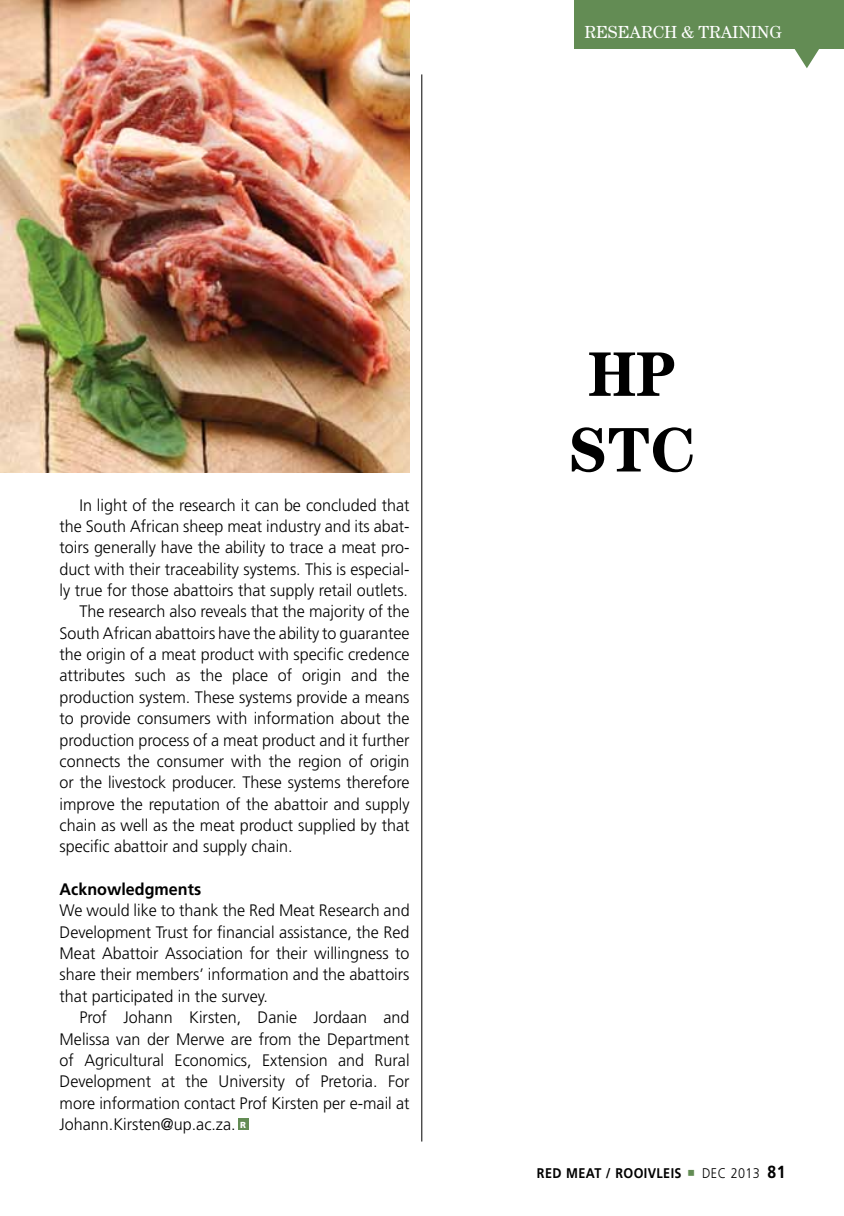
<style>
.page{position:relative;width:844px;height:1216px;background:#fff}
.page>*{position:absolute;margin:0;border:0;box-sizing:border-box;transform-origin:0 0}
.t1{font:700 63px/75.6px "Century";color:#000;text-align:center}
.t2{font:17.5px "Century";color:#fff}
.t3{font:300 16.62px/21.3px "Frutiger";color:#000;text-align:justify}
.t4{font:700 16.62px "Frutiger";color:#000}
.t5{font:700 14px "Frutiger";letter-spacing:.03em;color:#000;scale:.9 1}
.t6{font:300 14px "Frutiger";letter-spacing:.03em;color:#000;scale:.9 1}
.t7{font:900 8.75px "Frutiger";color:#fff}
.s1{font-weight:700;font-size:17.5px}
</style>
<div class="page">
<svg style="left:786px;top:48px;width:40px;height:20px"></svg>
<div style="left:574px;top:0;width:269px;height:48px;background:#638c54"></div>
<img style="left:0;top:0;width:409px;height:472px">
<div style="left:237px;top:1118px;width:11px;height:11px;background:#638c54"></div>
<hr style="left:421px;top:74px;width:1px;height:1067px;background:#000">
<p class="t3" style="left:79px;top:494px;width:331px">In light of the research it can be concluded that</p>
<p class="t3" style="left:60px;top:515px;width:351px">the South African sheep meat industry and its abat-</p>
<p class="t3" style="left:60px;top:537px;width:351px">toirs generally have the ability to trace a meat pro-</p>
<p class="t3" style="left:60px;top:558px;width:351px">duct with their traceability systems. This is especial-</p>
<p class="t3" style="left:60px;top:579px;width:350px">ly true for those abattoirs that supply retail outlets.</p>
<p class="t3" style="left:79px;top:601px;width:331px">The research also reveals that the majority of the</p>
<p class="t3" style="left:60px;top:622px;width:351px">South African abattoirs have the ability to guarantee</p>
<p class="t3" style="left:60px;top:643px;width:351px">the origin of a meat product with specific credence</p>
<p class="t3" style="left:60px;top:665px;width:351px">attributes such as the place of origin and the</p>
<p class="t3" style="left:60px;top:686px;width:351px">production system. These systems provide a means</p>
<p class="t3" style="left:60px;top:707px;width:351px">to provide consumers with information about the</p>
<p class="t3" style="left:60px;top:729px;width:351px">production process of a meat product and it further</p>
<p class="t3" style="left:60px;top:750px;width:351px">connects the consumer with the region of origin</p>
<p class="t3" style="left:60px;top:771px;width:351px">or the livestock producer. These systems therefore</p>
<p class="t3" style="left:60px;top:793px;width:351px">improve the reputation of the abattoir and supply</p>
<p class="t3" style="left:60px;top:814px;width:351px">chain as well as the meat product supplied by that</p>
<p class="t3" style="left:60px;top:835px;width:234px">specific abattoir and supply chain.</p>
<p class="t4" style="left:60px;top:879px;width:143px">ACKNOWLEDGMENTS</p>
<p class="t3" style="left:60px;top:899px;width:351px">We would like to thank the Red Meat Research and Development Trust for financial assistance, the Red Meat Abattoir Association for their willingness to share their members’ information and the abattoirs that participated in the survey.</p>
<p class="t3" style="left:60px;top:1006px;width:351px;text-indent:20px">Prof Johann Kirsten, Danie Jordaan and Melissa van der Merwe are from the Department of Agricultural Economics, Extension and Rural Development at the University of Pretoria. For more information contact Prof Kirsten per e-mail at Johann.Kirsten@up.ac.za.</p>
<p class="t7" style="left:240px;top:1119px;width:7px">R</p>
<p class="t2" style="left:584px;top:22px;width:199px">RESEARCH &amp; TRAINING</p>
<h1 class="t1" style="left:568px;top:335px;width:128px">HP<br>STC</h1>
<p class="t5" style="left:537px;top:1164px;width:162px">RED M EAT / ROOIVLEIS</p>
<p class="t6" style="left:702px;top:1165px;width:94px">DEC 2013 <span class="s1">81</span></p>
</div>
